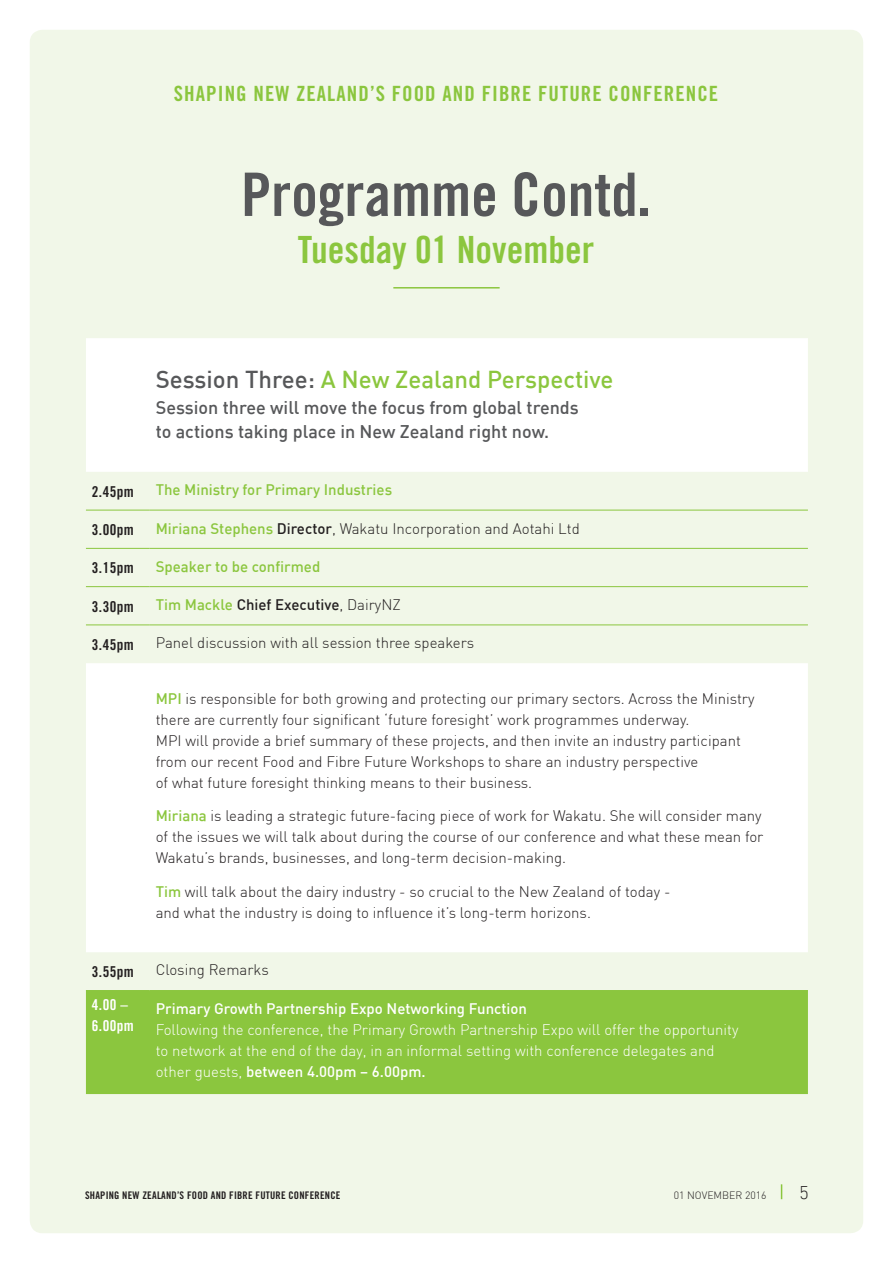
<style>
.page{position:relative;width:893px;height:1263px;background:#fff}
.page>*{position:absolute;margin:0;border:0;box-sizing:border-box;transform-origin:0 0}
.t1{font:60px "Trade Gothic Bold Cond Twenty";color:#57585a}
.t2{font:37.5px "Trade Gothic Bold Cond Twenty";color:#8bc63e}
.t3{font:500 24px "DIN";color:#8bc63e}
.t4{font:21px "Trade Gothic Bold Cond Twenty";letter-spacing:.05em;color:#8bc63e}
.t5{font:500 18px/24px "DIN";color:#57585a}
.t6{font:300 18px "DIN";color:#231f20}
.t7{font:300 15px/21px "DIN";color:#231f20}
.t8{font:300 15px/21px "DIN";color:#fff}
.t9{font:500 15px "DIN";color:#8bc63e}
.t10{font:500 15px "DIN";color:#fff}
.t11{font:15px "Trade Gothic Bold Cond Twenty";letter-spacing:.025em;color:#231f20}
.t12{font:500 15px "DIN";color:#231f20}
.t13{font:15px/21px "Trade Gothic Bold Cond Twenty";color:#fff}
.t14{font:10.5px "Trade Gothic Bold Cond Twenty";letter-spacing:.02em;color:#231f20}
.t15{font:300 10.5px "DIN";color:#231f20}
.s1{color:#57585a}
.s2{font-weight:500;color:#8bc63e}
.s3{font-weight:500}
.s4{color:#8bc63e}
.s5{font-weight:300}
</style>
<div class="page">
<div style="left:30px;top:30px;width:833px;height:1203px;background:#f1f7e8;border-radius:13px"></div>
<svg style="left:781px;top:1184px;width:1px;height:15px"></svg>
<svg style="left:86px;top:338px;width:722px;height:614px;fill:#fff"></svg>
<div style="left:86px;top:991px;width:722px;height:103px;background:#8bc63e"></div>
<hr style="left:86px;top:548px;width:64px;height:1px;background:#8bc63e">
<hr style="left:150px;top:548px;width:658px;height:1px;background:#8bc63e">
<hr style="left:86px;top:586px;width:64px;height:1px;background:#8bc63e">
<hr style="left:150px;top:586px;width:658px;height:1px;background:#8bc63e">
<hr style="left:86px;top:624px;width:64px;height:1px;background:#8bc63e">
<hr style="left:150px;top:624px;width:658px;height:1px;background:#8bc63e">
<hr style="left:86px;top:990px;width:64px;height:1px;background:#8bc63e">
<hr style="left:150px;top:990px;width:658px;height:1px;background:#8bc63e">
<hr style="left:86px;top:510px;width:64px;height:1px;background:#8bc63e">
<hr style="left:150px;top:510px;width:658px;height:1px;background:#8bc63e">
<hr style="left:393px;top:287px;width:107px;height:2px;background:#8bc63e">
<h3 class="t4" style="left:174px;top:81px;width:546px">SHAPING NEW ZEALAND’S FOOD AND FIBRE FUTURE CONFERENCE</h3>
<h1 class="t1" style="left:241px;top:158px;width:411px">PROGRAMME CONTD.</h1>
<h2 class="t2" style="left:298px;top:227px;width:298px">TUESDAY 01 NOVEMBER</h2>
<h3 class="t3" style="left:156px;top:364px;width:459px"><span class="s1">Session Three:</span> A New Zealand Perspective</h3>
<p class="t5" style="left:156px;top:395px;width:425px">Session three will move the focus from global trends to actions taking place in New Zealand right now.</p>
<p class="t11" style="left:92px;top:482px;width:43px">2.45PM</p>
<p class="t9" style="left:156px;top:480px;width:238px">The Ministry for Primary Industries</p>
<p class="t11" style="left:92px;top:520px;width:43px">3.00PM</p>
<p class="t7" style="left:156px;top:517px;width:426px"><span class="s2">Miriana Stephens</span> <span class="s3">Director</span>, Wakatu Incorporation and Aotahi Ltd</p>
<p class="t11" style="left:92px;top:559px;width:43px">3.15PM</p>
<p class="t9" style="left:156px;top:557px;width:166px">Speaker to be confirmed</p>
<p class="t11" style="left:92px;top:597px;width:43px">3.30PM</p>
<p class="t12" style="left:156px;top:595px;width:247px"><span class="s4">Tim Mackle</span> Chief Executive<span class="s5">, DairyNZ</span></p>
<p class="t11" style="left:92px;top:635px;width:43px">3.45PM</p>
<p class="t7" style="left:156px;top:632px;width:320px">Panel discussion with all session three speakers</p>
<p class="t7" style="left:156px;top:688px;width:600px"><span class="s2">MPI</span> is responsible for both growing and protecting our primary sectors. Across the Ministry there are currently four significant ‘future foresight’ work programmes underway.<br>MPI will provide a brief summary of these projects, and then invite an industry participant from our recent Food and Fibre Future Workshops to share an industry perspective<br>of what future foresight thinking means to their business.</p>
<p class="t7" style="left:156px;top:805px;width:609px;text-align:justify"><span class="s2">Miriana</span> is leading a strategic future-facing piece of work for Wakatu. She will consider many of the issues we will talk about during the course of our conference and what these mean for Wakatu’s brands, businesses, and long-term decision-making.</p>
<p class="t7" style="left:156px;top:881px;width:516px"><span class="s2">Tim</span> will talk about the dairy industry - so crucial to the New Zealand of today - and what the industry is doing to influence it’s long-term horizons.</p>
<p class="t11" style="left:92px;top:963px;width:43px">3.55PM</p>
<p class="t7" style="left:156px;top:959px;width:115px">Closing Remarks</p>
<p class="t13" style="left:92px;top:994px;width:43px">4.00 –<br>6.00PM</p>
<p class="t10" style="left:156px;top:999px;width:373px">Primary Growth Partnership Expo Networking Function</p>
<p class="t8" style="left:156px;top:1019px;width:584px">Following the conference, the Primary Growth Partnership Expo will offer the opportunity to network at the end of the day, in an informal setting with conference delegates and other guests, <span class="s3">between 4.00pm – 6.00pm.</span></p>
<p class="t14" style="left:85px;top:1189px;width:257px">SHAPING NEW ZEALAND’S FOOD AND FIBRE FUTURE CONFERENCE</p>
<p class="t15" style="left:674px;top:1189px;width:94px">01 November 2016</p>
<p class="t6" style="left:799px;top:1182px;width:11px">5</p>
</div>
